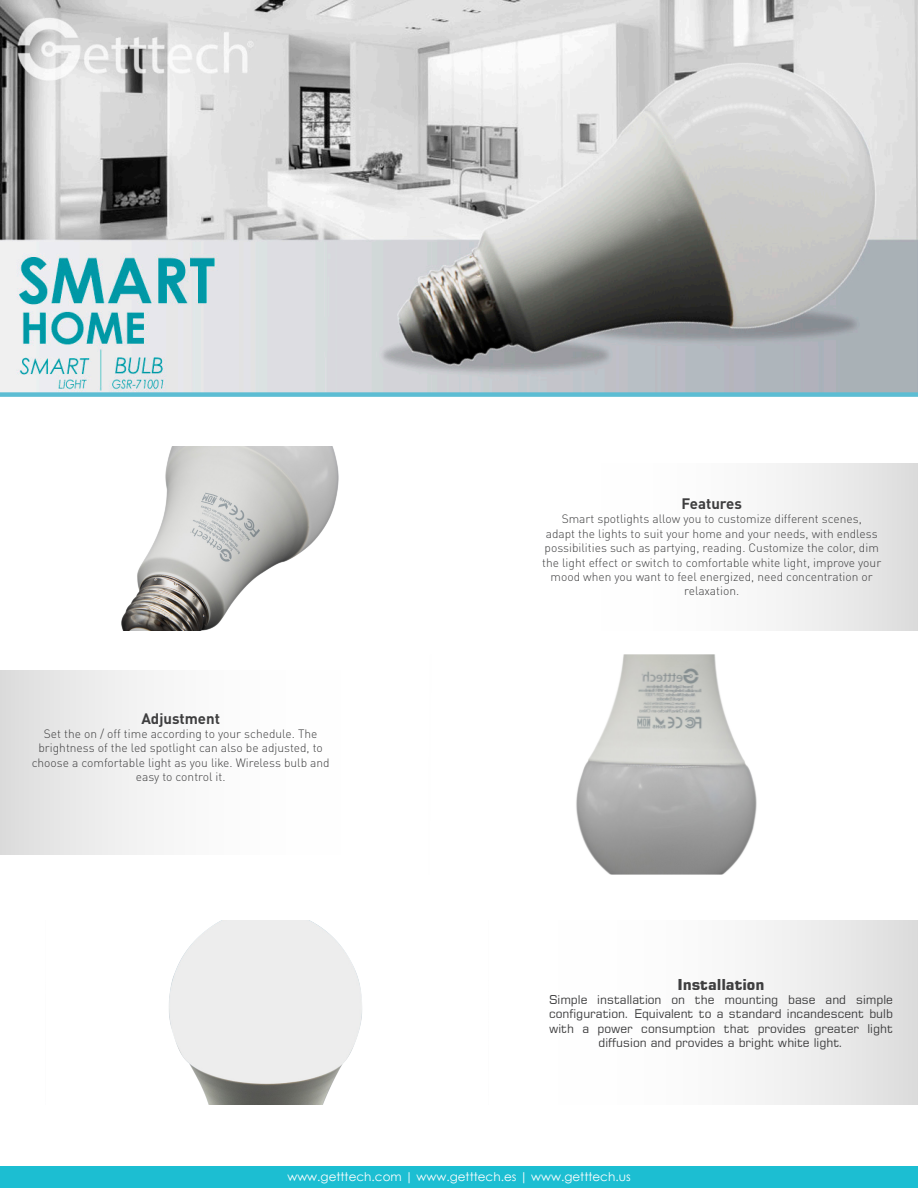
<style>
.page{position:relative;width:918px;height:1188px;background:#fff}
.page>*{position:absolute;margin:0;border:0;box-sizing:border-box;transform-origin:0 0}
.t1{font:700 15px "DIN Pro";color:#3e3e3f}
.t2{font:700 15px "Square 721 BT";color:#3e3e3f}
.t3{font:300 12px/14.4px "DIN Pro";color:#3e3e3f;text-align:center}
.t4{font:12px/14.4px "Square 721 BT";color:#3e3e3f;text-align:center}
.t5{font:12px "Century Gothic";color:#fff}
</style>
<div class="page">
<div style="left:0;top:1167px;width:918px;height:21px;background:#1cbed2"></div>
<img style="left:0;top:0;width:918px;height:392px">
<div style="left:0;top:392px;width:918px;height:5px;background:#5cbdd3"></div>
<img style="left:169px;top:921px;width:193px;height:184px">
<div style="left:527px;top:920px;width:391px;height:185px;background:linear-gradient(to right,#fff,#e2e2e2)"></div>
<div style="left:0;top:670px;width:369px;height:184px;background:linear-gradient(to right,#e2e2e2,#fff)"></div>
<div style="left:574px;top:464px;width:344px;height:166px;background:linear-gradient(to right,#fff,#e3e3e3)"></div>
<img style="left:576px;top:654px;width:181px;height:221px">
<img style="left:121px;top:446px;width:218px;height:184px">
<p class="t1" style="left:141px;top:706px;width:80px">Adjustment</p>
<p class="t3" style="left:32px;top:725px;width:300px">Set the on / off time according to your schedule. The brightness of the led spotlight can also be adjusted, to choose a comfortable light as you like. Wireless bulb and easy to control it.</p>
<p class="t1" style="left:681px;top:491px;width:62px">Features</p>
<p class="t3" style="left:542px;top:511px;width:341px">Smart spotlights allow you to customize different scenes,<br>adapt the lights to suit your home and your needs, with endless possibilities such as partying, reading. Customize the color, dim the light effect or switch to comfortable white light, improve your mood when you want to feel energized, need concentration or relaxation.</p>
<p class="t2" style="left:677px;top:975px;width:89px">Installation</p>
<p class="t4" style="left:549px;top:992px;width:345px">Simple installation on the mounting base and simple configuration. Equivalent to a standard incandescent bulb with a power consumption that provides greater light diffusion and provides a bright white light.</p>
<p class="t5" style="left:287px;top:1168px;width:345px">www.getttech.com | www.getttech.es | www.getttech.us</p>
</div>
